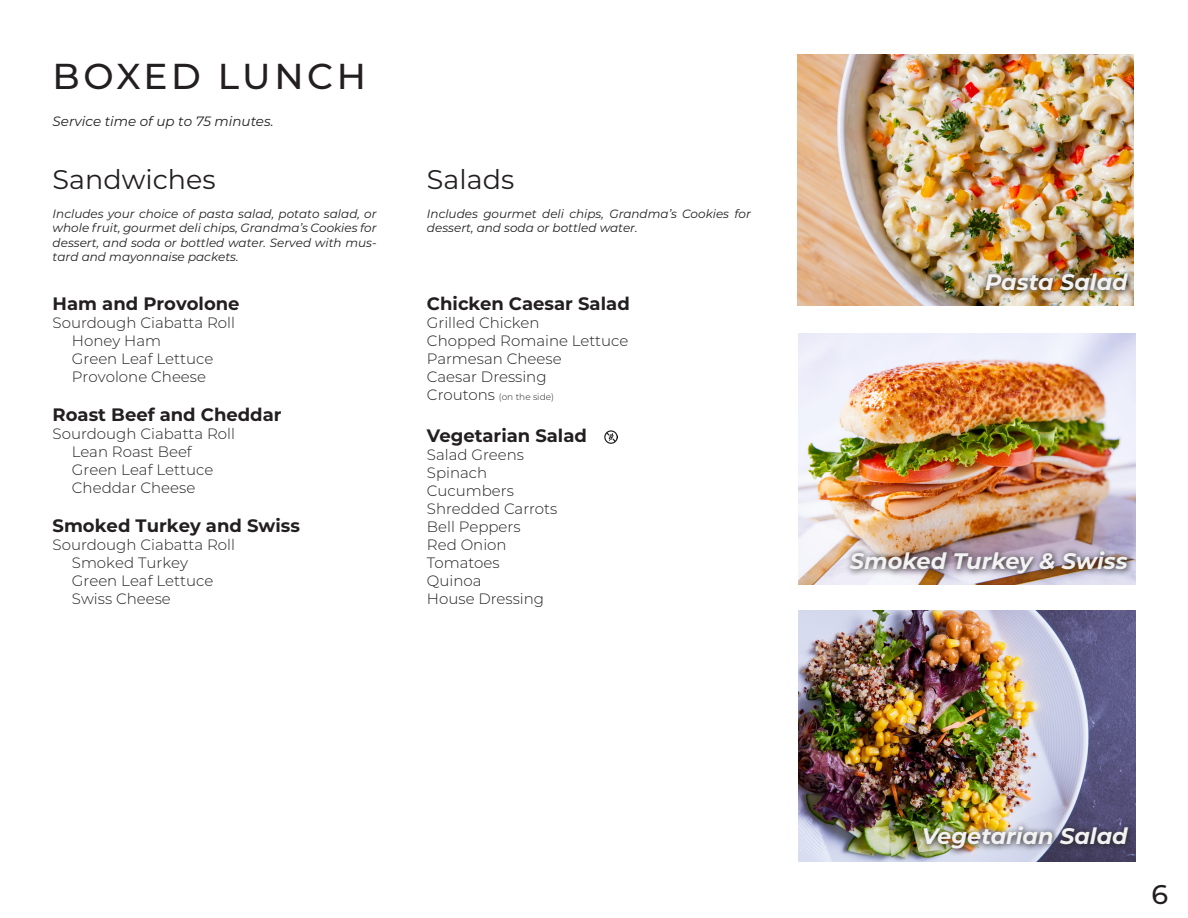
<style>
.page{position:relative;width:1188px;height:918px;background:#fff}
.page>*{position:absolute;margin:0;border:0;box-sizing:border-box;transform-origin:0 0}
.t1{font:500 36px "Montserrat";letter-spacing:.1em;color:#231f20}
.t2{font:27px "Montserrat";color:#231f20}
.t3{font:500 27px "Montserrat";color:#231f20}
.t4{font:italic 700 22.5px "Montserrat";color:#f2f2f2}
.t5{font:700 18px "Montserrat";color:#231f20}
.t6{font:300 15px "Montserrat";color:#231f20}
.t7{font:italic 13.5px "Montserrat";color:#231f20}
.t8{font:italic 12px/14.4px "Montserrat";color:#231f20;text-align:justify}
.t9{font:300 9px "Montserrat";color:#231f20}
.s1{font-size:15px}
</style>
<div class="page">
<img style="left:798px;top:610px;width:337px;height:252px">
<img style="left:797px;top:54px;width:337px;height:252px">
<img style="left:798px;top:333px;width:337px;height:252px">
<img style="left:980px;top:267px;width:154px;height:31px">
<img style="left:844px;top:545px;width:290px;height:36px">
<img style="left:918px;top:821px;width:217px;height:36px">
<svg style="left:605px;top:430px;width:13px;height:13px"></svg>
<p class="t1" style="left:53px;top:51px;width:315px">BOXED LUNCH</p>
<p class="t7" style="left:53px;top:112px;width:222px">Service time of up to 75 minutes.</p>
<p class="t2" style="left:53px;top:161px;width:164px">Sandwiches</p>
<p class="t8" style="left:53px;top:206px;width:326px">Includes your choice of pasta salad, potato salad, or whole fruit, gourmet deli chips, Grandma’s Cookies for dessert, and soda or bottled water. Served with mus&shy;tard and mayonnaise packets.</p>
<p class="t5" style="left:53px;top:291px;width:189px">Ham and Provolone</p>
<p class="t6" style="left:53px;top:312px;width:184px">Sourdough Ciabatta Roll</p>
<p class="t6" style="left:72px;top:330px;width:91px">Honey Ham</p>
<p class="t6" style="left:72px;top:348px;width:143px">Green Leaf Lettuce</p>
<p class="t6" style="left:72px;top:366px;width:136px">Provolone Cheese</p>
<p class="t5" style="left:53px;top:402px;width:231px">Roast Beef and Cheddar</p>
<p class="t6" style="left:53px;top:423px;width:184px">Sourdough Ciabatta Roll</p>
<p class="t6" style="left:72px;top:441px;width:122px">Lean Roast Beef</p>
<p class="t6" style="left:72px;top:459px;width:143px">Green Leaf Lettuce</p>
<p class="t6" style="left:72px;top:477px;width:125px">Cheddar Cheese</p>
<p class="t5" style="left:53px;top:513px;width:249px">Smoked Turkey and Swiss</p>
<p class="t6" style="left:53px;top:534px;width:184px">Sourdough Ciabatta Roll</p>
<p class="t6" style="left:72px;top:552px;width:118px">Smoked Turkey</p>
<p class="t6" style="left:72px;top:570px;width:143px">Green Leaf Lettuce</p>
<p class="t6" style="left:72px;top:588px;width:101px">Swiss Cheese</p>
<p class="t2" style="left:427px;top:161px;width:89px">Salads</p>
<p class="t8" style="left:427px;top:206px;width:325px">Includes gourmet deli chips, Grandma’s Cookies for dessert, and soda or bottled water.</p>
<p class="t5" style="left:427px;top:291px;width:204px">Chicken Caesar Salad</p>
<p class="t6" style="left:427px;top:312px;width:114px">Grilled Chicken</p>
<p class="t6" style="left:427px;top:330px;width:203px">Chopped Romaine Lettuce</p>
<p class="t6" style="left:427px;top:348px;width:136px">Parmesan Cheese</p>
<p class="t6" style="left:427px;top:366px;width:121px">Caesar Dressing</p>
<p class="t9" style="left:427px;top:391px;width:129px"><span class="s1">Croutons</span> (on the side)</p>
<p class="t5" style="left:427px;top:423px;width:162px">Vegetarian Salad</p>
<p class="t6" style="left:427px;top:444px;width:99px">Salad Greens</p>
<p class="t6" style="left:427px;top:462px;width:62px">Spinach</p>
<p class="t6" style="left:427px;top:480px;width:88px">Cucumbers</p>
<p class="t6" style="left:427px;top:498px;width:132px">Shredded Carrots</p>
<p class="t6" style="left:427px;top:516px;width:95px">Bell Peppers</p>
<p class="t6" style="left:427px;top:534px;width:81px">Red Onion</p>
<p class="t6" style="left:427px;top:552px;width:74px">Tomatoes</p>
<p class="t6" style="left:427px;top:570px;width:56px">Quinoa</p>
<p class="t6" style="left:427px;top:588px;width:119px">House Dressing</p>
<p class="t4" style="left:985px;top:265px;width:144px">Pasta Salad</p>
<p class="t4" style="left:850px;top:545px;width:279px">Smoked Turkey &amp; Swiss</p>
<p class="t4" style="left:922px;top:820px;width:208px">Vegetarian Salad</p>
<p class="t3" style="left:1152px;top:875px;width:18px">6</p>
</div>
